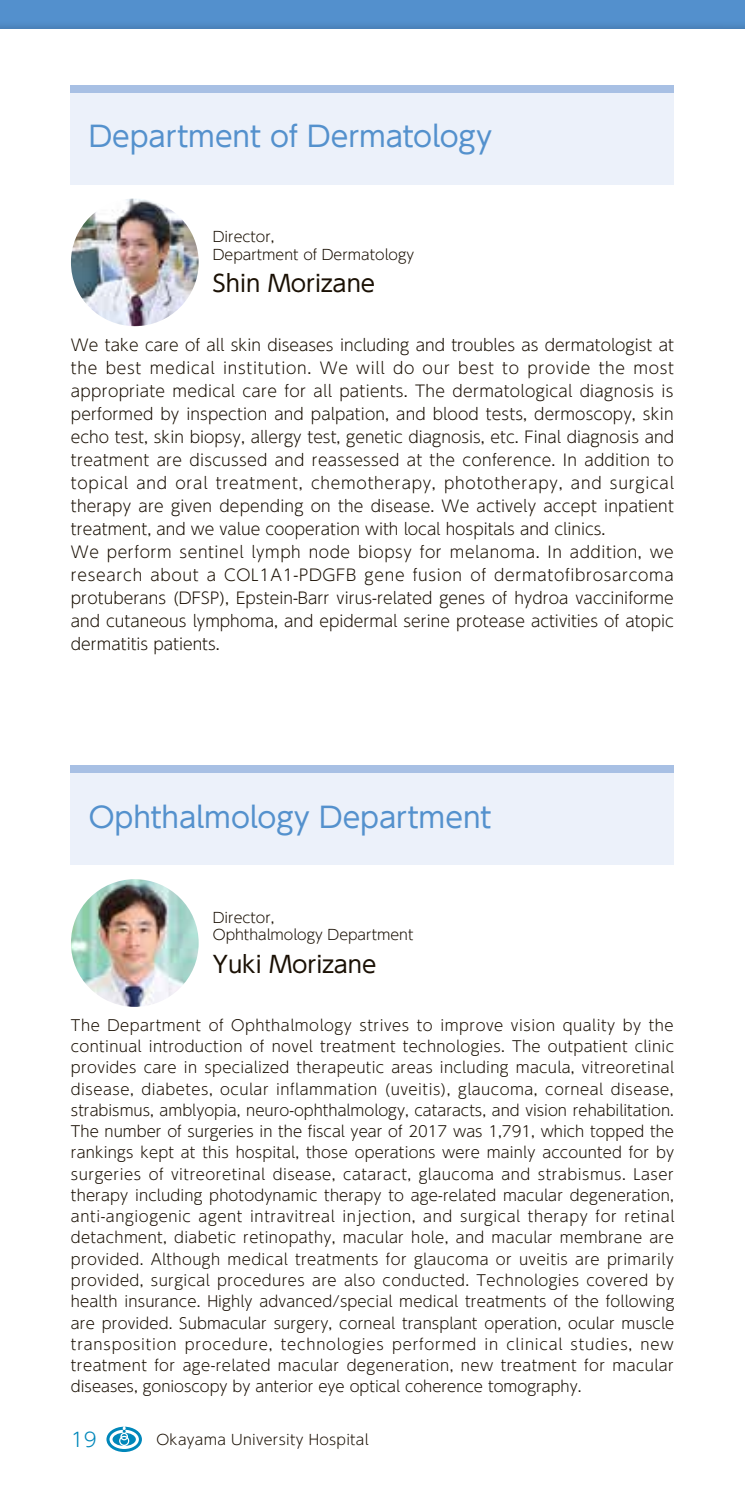
<style>
.page{position:relative;width:745px;height:1489px;background:#fff}
.page>*{position:absolute;margin:0;border:0;box-sizing:border-box;transform-origin:0 0}
.t1{font:28.25px "UD Shin Go NT Pr 6 N";color:#5491cd}
.t2{font:23px "UD Shin Go NT Pr 6 N";color:#1a1004}
.t3{font:300 19.5px "UD Shin Go NT Pr 6 N";color:#0087ba}
.t4{font:300 16px/23px "UD Shin Go NT Pr 6 N";letter-spacing:.01em;color:#1a1004}
.t5{font:300 15px/21.2px "UD Shin Go NT Pr 6 N";color:#1a1004;text-align:justify}
.t6{font:300 14.25px/17.8px "UD Shin Go NT Pr 6 N";color:#1a1004}
.t7{font:300 14.25px "UD Shin Go NT Pr 6 N";letter-spacing:.02em;color:#1a1004}
</style>
<div class="page">
<div style="left:71px;top:85px;width:602px;height:99px;background:#ecf1fa"></div>
<div style="left:71px;top:765px;width:602px;height:100px;background:#ecf1fa"></div>
<div style="left:71px;top:85px;width:602px;height:7px;background:#a8c0e4"></div>
<div style="left:71px;top:765px;width:602px;height:7px;background:#a8c0e4"></div>
<img style="left:71px;top:198px;width:127px;height:128px;border-radius:64px">
<img style="left:71px;top:879px;width:127px;height:127px;border-radius:64px">
<svg style="left:106px;top:1426px;width:36px;height:25px"></svg>
<img style="left:0;top:0;width:723px;height:28px">
<img style="left:723px;top:0;width:21px;height:28px">
<h1 class="t1" style="left:89px;top:114px;width:404px">Department of Dermatology</h1>
<p class="t6" style="left:213px;top:227px;width:203px">Director,<br>Department of Dermatology</p>
<h2 class="t2" style="left:213px;top:265px;width:164px">Shin Morizane</h2>
<p class="t4" style="left:71px;top:332px;width:604px">We take care of all skin diseases including and troubles as dermatologist at the best medical institution. We will do our best to provide the most appropriate medical care for all patients. The dermatological diagnosis is performed by inspection and palpation, and blood tests, dermoscopy, skin echo test, skin biopsy, allergy test, genetic diagnosis, etc. Final diagnosis and treatment are discussed and reassessed at the conference. In addition to topical and oral treatment, chemotherapy, phototherapy, and surgical therapy are given depending on the disease. We actively accept inpatient treatment, and we value cooperation with local hospitals and clinics.<br>We perform sentinel lymph node biopsy for melanoma. In addition, we research about a COL1A1-PDGFB gene fusion of dermatofibrosarcoma protuberans (DFSP), Epstein-Barr virus-related genes of hydroa vacciniforme and cutaneous lymphoma, and epidermal serine protease activities of atopic dermatitis patients.</p>
<h1 class="t1" style="left:89px;top:794px;width:404px">Ophthalmology Department</h1>
<p class="t6" style="left:213px;top:907px;width:202px">Director,<br>Ophthalmology Department</p>
<h2 class="t2" style="left:213px;top:945px;width:165px">Yuki Morizane</h2>
<p class="t5" style="left:71px;top:1013px;width:604px">The Department of Ophthalmology strives to improve vision quality by the continual introduction of novel treatment technologies. The outpatient clinic provides care in specialized therapeutic areas including macula, vitreoretinal disease, diabetes, ocular inflammation (uveitis), glaucoma, corneal disease, strabismus, amblyopia, neuro-ophthalmology, cataracts, and vision rehabilitation.<br>The number of surgeries in the fiscal year of 2017 was 1,791, which topped the rankings kept at this hospital, those operations were mainly accounted for by surgeries of vitreoretinal disease, cataract, glaucoma and strabismus. Laser therapy including photodynamic therapy to age-related macular degeneration, anti-angiogenic agent intravitreal injection, and surgical therapy for retinal detachment, diabetic retinopathy, macular hole, and macular membrane are provided. Although medical treatments for glaucoma or uveitis are primarily provided, surgical procedures are also conducted. Technologies covered by health insurance. Highly advanced/special medical treatments of the following are provided. Submacular surgery, corneal transplant operation, ocular muscle transposition procedure, technologies performed in clinical studies, new treatment for age-related macular degeneration, new treatment for macular diseases, gonioscopy by anterior eye optical coherence tomography.</p>
<p class="t3" style="left:71px;top:1423px;width:27px">19</p>
<p class="t7" style="left:142px;top:1427px;width:228px">　Okayama University Hospital</p>
</div>
